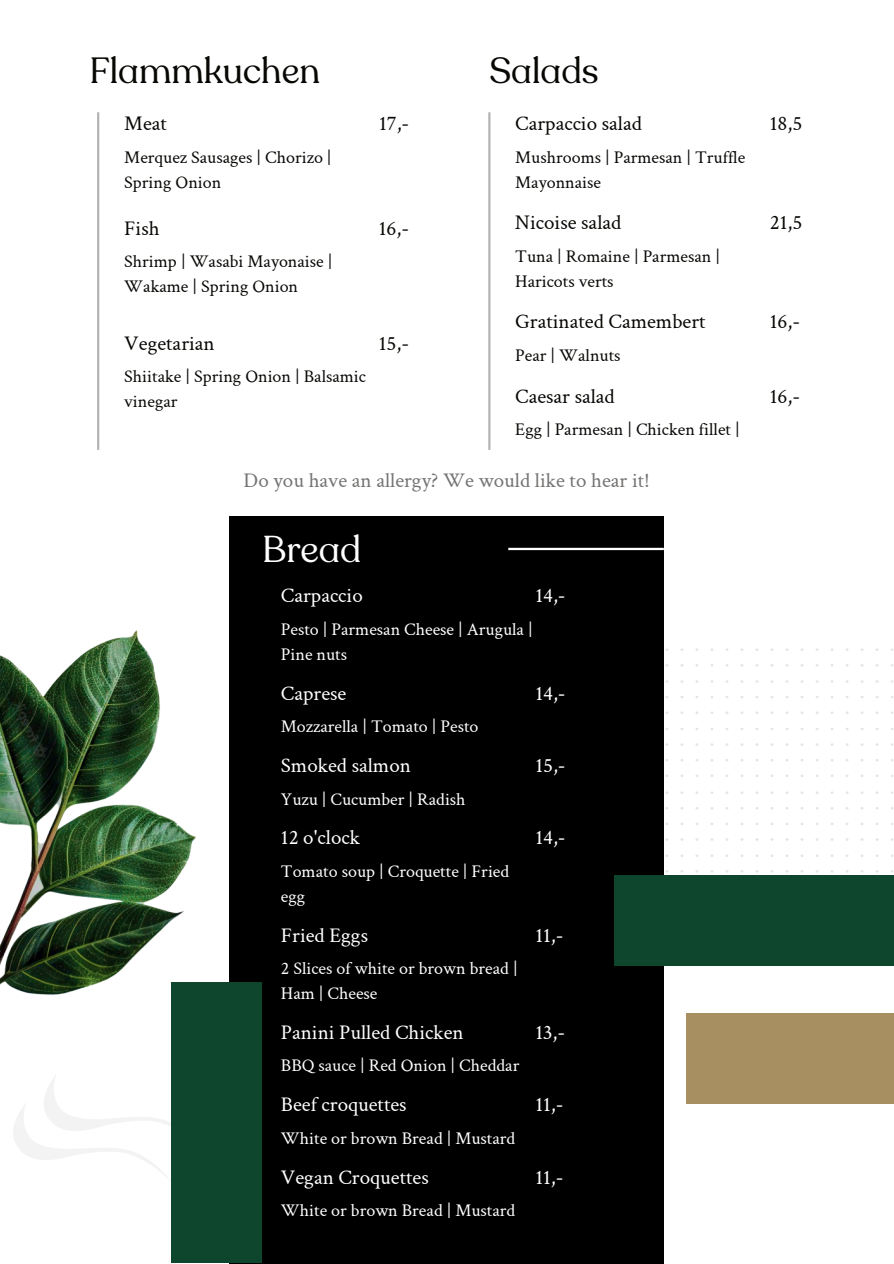
<style>
.page{position:relative;width:894px;height:1264px;background:#fff}
.page>*{position:absolute;margin:0;border:0;box-sizing:border-box;transform-origin:0 0}
.t1{font:36.9px "Recoleta Alt";color:#fff}
.t2{font:36px "Recoleta Alt";color:#080704}
.t3{font:21px "Crimson Text";color:#fff}
.t4{font:21px "Crimson Text";color:#080704}
.t5{font:21px "Crimson Text";color:#757372}
.t6{font:18px/24.8px "Crimson Text";color:#080704}
.t7{font:18px/24.8px "Crimson Text";color:#fff}
</style>
<div class="page">
<div style="left:686px;top:1012px;width:207px;height:91px;background:#a88f62"></div>
<svg style="left:13px;top:1072px;width:159px;height:121px"></svg>
<div style="left:230px;top:516px;width:433px;height:746px;background:#000"></div>
<div style="left:614px;top:875px;width:279px;height:90px;background:#0e452d"></div>
<hr style="left:97px;top:112px;width:2px;height:338px;background:#000">
<hr style="left:488px;top:112px;width:2px;height:338px;background:#000">
<div style="left:172px;top:982px;width:90px;height:280px;background:#0e452d"></div>
<img style="left:0;top:558px;width:230px;height:492px">
<hr style="left:508px;top:548px;width:155px;height:2px;background:#fff">
<h2 class="t2" style="left:89px;top:49px;width:232px">Flammkuchen</h2>
<h2 class="t2" style="left:489px;top:49px;width:111px">Salads</h2>
<p class="t4" style="left:124px;top:109px;width:44px">Meat</p>
<p class="t6" style="left:124px;top:144px;width:209px">Merquez Sausages | Chorizo |<br>Spring Onion</p>
<p class="t4" style="left:515px;top:109px;width:128px">Carpaccio salad</p>
<p class="t6" style="left:515px;top:144px;width:231px">Mushrooms | Parmesan | Truffle<br>Mayonnaise</p>
<p class="t4" style="left:379px;top:109px;width:32px">17,-</p>
<p class="t4" style="left:124px;top:213px;width:37px">Fish</p>
<p class="t6" style="left:124px;top:248px;width:210px">Shrimp | Wasabi Mayonaise |<br>Wakame | Spring Onion</p>
<p class="t4" style="left:378px;top:213px;width:32px">16,-</p>
<p class="t4" style="left:124px;top:328px;width:92px">Vegetarian</p>
<p class="t6" style="left:124px;top:363px;width:243px">Shiitake | Spring Onion | Balsamic vinegar</p>
<p class="t4" style="left:378px;top:328px;width:32px">15,-</p>
<p class="t4" style="left:515px;top:208px;width:107px">Nicoise salad</p>
<p class="t6" style="left:515px;top:243px;width:206px">Tuna | Romaine | Parmesan |<br>Haricots verts</p>
<p class="t4" style="left:515px;top:307px;width:192px">Gratinated Camembert</p>
<p class="t6" style="left:515px;top:342px;width:107px">Pear | Walnuts</p>
<p class="t4" style="left:515px;top:381px;width:101px">Caesar salad</p>
<p class="t6" style="left:515px;top:416px;width:226px">Egg | Parmesan | Chicken fillet |</p>
<p class="t5" style="left:243px;top:466px;width:408px">Do you have an allergy? We would like to hear it!</p>
<h1 class="t1" style="left:262px;top:526px;width:101px">Bread</h1>
<p class="t3" style="left:281px;top:581px;width:83px">Carpaccio</p>
<p class="t7" style="left:281px;top:616px;width:253px">Pesto | Parmesan Cheese | Arugula |<br>Pine nuts</p>
<p class="t3" style="left:535px;top:581px;width:32px">14,-</p>
<p class="t3" style="left:281px;top:678px;width:67px">Caprese</p>
<p class="t7" style="left:281px;top:713px;width:199px">Mozzarella | Tomato | Pesto</p>
<p class="t3" style="left:281px;top:750px;width:131px">Smoked salmon</p>
<p class="t7" style="left:281px;top:785px;width:186px">Yuzu | Cucumber | Radish</p>
<p class="t3" style="left:281px;top:823px;width:80px">12 o'clock</p>
<p class="t7" style="left:281px;top:858px;width:230px">Tomato soup | Croquette | Fried egg</p>
<p class="t3" style="left:281px;top:920px;width:89px">Fried Eggs</p>
<p class="t7" style="left:281px;top:955px;width:238px">2 Slices of white or brown bread |<br>Ham | Cheese</p>
<p class="t3" style="left:281px;top:1017px;width:184px">Panini Pulled Chicken</p>
<p class="t7" style="left:281px;top:1052px;width:240px">BBQ sauce | Red Onion | Cheddar</p>
<p class="t3" style="left:281px;top:1089px;width:127px">Beef croquettes</p>
<p class="t7" style="left:281px;top:1124px;width:236px">White or brown Bread | Mustard</p>
<p class="t3" style="left:281px;top:1162px;width:149px">Vegan Croquettes</p>
<p class="t7" style="left:281px;top:1197px;width:236px">White or brown Bread | Mustard</p>
<p class="t3" style="left:535px;top:678px;width:32px">14,-</p>
<p class="t3" style="left:535px;top:750px;width:32px">15,-</p>
<p class="t3" style="left:535px;top:823px;width:32px">14,-</p>
<p class="t3" style="left:535px;top:920px;width:30px">11,-</p>
<p class="t3" style="left:535px;top:1017px;width:31px">13,-</p>
<p class="t3" style="left:535px;top:1089px;width:30px">11,-</p>
<p class="t3" style="left:535px;top:1162px;width:30px">11,-</p>
<p class="t4" style="left:769px;top:109px;width:34px">18,5</p>
<p class="t4" style="left:769px;top:208px;width:34px">21,5</p>
<p class="t4" style="left:769px;top:307px;width:32px">16,-</p>
<p class="t4" style="left:769px;top:381px;width:32px">16,-</p>
</div>
